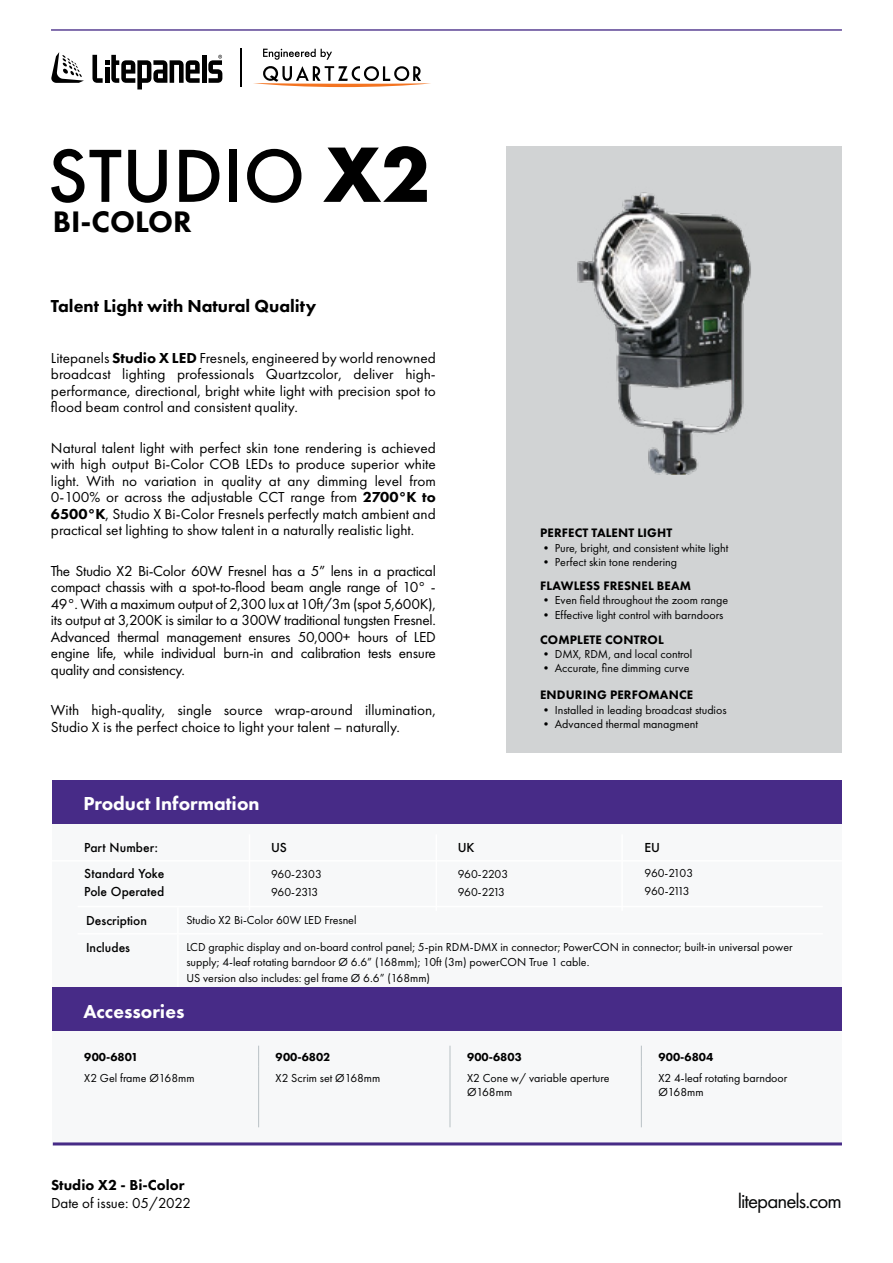
<style>
.page{position:relative;width:893px;height:1263px;background:#fff}
.page>*{position:absolute;margin:0;border:0;box-sizing:border-box;transform-origin:0 0}
.t1{font:500 69px "Futura";color:#000}
.t2{font:800 30.75px "Futura PT";color:#000}
.t3{font:21px "Futura PT";letter-spacing:-.045em;color:#060707}
.t4{font:800 19.5px "Futura PT";color:#fff}
.t5{font:800 18px "Futura PT";color:#000}
.t6{font:15px/16.5px "Futura PT";color:#000;text-align:justify}
.t7{font:800 15px "Futura PT";color:#000}
.t8{font:800 12.75px "Futura PT";letter-spacing:.01em;color:#000}
.t9{font:12px/14.4px "Futura PT";color:#000}
.t10{font:500 12px "Futura";color:#000}
.t11{font:800 12px "Futura PT";color:#000}
.s1{font-weight:700;font-size:72px}
.s2{font-weight:800}
</style>
<div class="page">
<div style="left:53px;top:824px;width:789px;height:321px;background:#f7f8f9"></div>
<hr style="left:53px;top:1142px;width:789px;height:3px;background:#472b87">
<div style="left:506px;top:146px;width:336px;height:607px;background:#d1d3d4"></div>
<img style="left:577px;top:192px;width:174px;height:282px">
<hr style="left:51px;top:29px;width:791px;height:2px;background:#472b87">
<div style="left:53px;top:780px;width:789px;height:44px;background:#472b87"></div>
<hr style="left:177px;top:907px;width:2px;height:26px;background:#fff">
<hr style="left:78px;top:906px;width:100px;height:1px;background:#fff">
<hr style="left:178px;top:906px;width:645px;height:1px;background:#fff">
<hr style="left:78px;top:933px;width:100px;height:1px;background:#fff">
<hr style="left:178px;top:933px;width:645px;height:1px;background:#fff">
<hr style="left:177px;top:934px;width:2px;height:56px;background:#fff">
<hr style="left:202px;top:55px;width:4px;height:28px;background:#000">
<svg style="left:92px;top:55px;width:108px;height:34px"></svg>
<svg style="left:51px;top:52px;width:33px;height:31px"></svg>
<svg style="left:208px;top:55px;width:14px;height:28px"></svg>
<svg style="left:253px;top:66px;width:178px;height:21px"></svg>
<svg style="left:263px;top:49px;width:69px;height:11px"></svg>
<hr style="left:241px;top:49px;width:1px;height:38px;background:#000">
<div style="left:53px;top:988px;width:789px;height:43px;background:#472b87"></div>
<svg style="left:258px;top:1046px;width:1px;height:21px"></svg>
<svg style="left:450px;top:1046px;width:1px;height:21px"></svg>
<svg style="left:641px;top:1046px;width:1px;height:21px"></svg>
<hr style="left:258px;top:1067px;width:1px;height:60px;background:#b9c1c5">
<hr style="left:450px;top:1067px;width:1px;height:60px;background:#b9c1c5">
<hr style="left:641px;top:1067px;width:1px;height:60px;background:#b9c1c5">
<hr style="left:51px;top:860px;width:791px;height:1px;background:#fff">
<hr style="left:249px;top:834px;width:1px;height:77px;background:#fff">
<hr style="left:436px;top:834px;width:1px;height:77px;background:#fff">
<hr style="left:621px;top:834px;width:2px;height:77px;background:#fff">
<h1 class="t1" style="left:48px;top:129px;width:384px">STUDIO <span class="s1">X2</span></h1>
<h2 class="t2" style="left:53px;top:202px;width:141px">BI-COLOR</h2>
<p class="t5" style="left:51px;top:294px;width:267px">Talent Light with Natural Quality</p>
<p class="t6" style="left:51px;top:349px;width:386px">Litepanels <span class="s2">Studio X LED</span> Fresnels, engineered by world renowned broadcast lighting professionals Quartzcolor, deliver high&shy;performance, directional, bright white light with precision spot to flood beam control and consistent quality.</p>
<p class="t6" style="left:51px;top:439px;width:386px">Natural talent light with perfect skin tone rendering is achieved with high output Bi-Color COB LEDs to produce superior white light. With no variation in quality at any dimming level from 0-100% or across the adjustable CCT range from <span class="s2">2700°K to 6500°K</span>, Studio X Bi-Color Fresnels perfectly match ambient and practical set lighting to show talent in a naturally realistic light.</p>
<p class="t6" style="left:51px;top:562px;width:386px">The Studio X2 Bi-Color 60W Fresnel has a 5” lens in a practical compact chassis with a spot-to-flood beam angle range of 10° - 49°. With a maximum output of 2,300 lux at 10ft/3m (spot 5,600K), its output at 3,200K is similar to a 300W traditional tungsten Fresnel.<br>Advanced thermal management ensures 50,000+ hours of LED engine life, while individual burn-in and calibration tests ensure quality and consistency.</p>
<p class="t6" style="left:51px;top:702px;width:386px">With high-quality, single source wrap-around illumination,<br>Studio X is the perfect choice to light your talent – naturally.</p>
<h3 class="t4" style="left:83px;top:791px;width:178px">Product Information</h3>
<p class="t8" style="left:540px;top:525px;width:134px">PERFECT TALENT LIGHT</p>
<p class="t9" style="left:540px;top:540px;width:190px">• Pure, bright, and consistent white light</p>
<p class="t9" style="left:540px;top:555px;width:139px">• Perfect skin tone rendering</p>
<p class="t8" style="left:540px;top:578px;width:152px">FLAWLESS FRESNEL BEAM</p>
<p class="t9" style="left:540px;top:593px;width:190px">• Even field throughout the zoom range</p>
<p class="t9" style="left:540px;top:608px;width:185px">• Effective light control with barndoors</p>
<p class="t8" style="left:540px;top:631px;width:125px">COMPLETE CONTROL</p>
<p class="t9" style="left:540px;top:647px;width:154px">• DMX, RDM, and local control</p>
<p class="t9" style="left:540px;top:661px;width:151px">• Accurate, fine dimming curve</p>
<p class="t8" style="left:540px;top:687px;width:155px">ENDURING PERFOMANCE</p>
<p class="t9" style="left:540px;top:703px;width:188px">• Installed in leading broadcast studios</p>
<p class="t9" style="left:540px;top:717px;width:159px">• Advanced thermal managment</p>
<p class="t10" style="left:84px;top:840px;width:75px">Part Number:</p>
<p class="t10" style="left:271px;top:840px;width:17px">US</p>
<p class="t10" style="left:458px;top:840px;width:18px">UK</p>
<p class="t10" style="left:644px;top:840px;width:17px">EU</p>
<p class="t10" style="left:84px;top:883px;width:82px">Pole Operated</p>
<p class="t9" style="left:271px;top:885px;width:49px">960-2313</p>
<p class="t9" style="left:458px;top:885px;width:49px">960-2213</p>
<p class="t9" style="left:644px;top:884px;width:47px">960-2113</p>
<p class="t10" style="left:84px;top:865px;width:82px">Standard Yoke</p>
<p class="t9" style="left:271px;top:866px;width:52px">960-2303</p>
<p class="t9" style="left:458px;top:866px;width:52px">960-2203</p>
<p class="t9" style="left:644px;top:866px;width:50px">960-2103</p>
<p class="t10" style="left:86px;top:912px;width:62px">Description</p>
<p class="t9" style="left:186px;top:913px;width:172px">Studio X2 Bi-Color 60W LED Fresnel</p>
<p class="t10" style="left:86px;top:939px;width:46px">Includes</p>
<p class="t9" style="left:186px;top:940px;width:608px">LCD graphic display and on-board control panel; 5-pin RDM-DMX in connector; PowerCON in connector; built-in universal power supply; 4-leaf rotating barndoor Ø 6.6” (168mm); 10ft (3m) powerCON True 1 cable.</p>
<p class="t9" style="left:186px;top:970px;width:245px">US version also includes: gel frame Ø 6.6” (168mm)</p>
<h3 class="t4" style="left:83px;top:999px;width:103px">Accessories</h3>
<p class="t11" style="left:84px;top:1049px;width:56px">900-6801</p>
<p class="t11" style="left:276px;top:1049px;width:56px">900-6802</p>
<p class="t11" style="left:467px;top:1049px;width:56px">900-6803</p>
<p class="t11" style="left:658px;top:1049px;width:56px">900-6804</p>
<p class="t9" style="left:84px;top:1071px;width:112px">X2 Gel frame Ø168mm</p>
<p class="t9" style="left:276px;top:1071px;width:106px">X2 Scrim set Ø168mm</p>
<p class="t9" style="left:467px;top:1071px;width:144px">X2 Cone w/ variable aperture<br>Ø168mm</p>
<p class="t9" style="left:658px;top:1071px;width:131px">X2 4-leaf rotating barndoor<br>Ø168mm</p>
<p class="t7" style="left:51px;top:1176px;width:135px">Studio X2 - Bi-Color</p>
<p class="t6" style="left:51px;top:1195px;width:142px">Date of issue: 05/2022</p>
<h3 class="t3" style="left:738px;top:1188px;width:106px">litepanels.com</h3>
</div>
